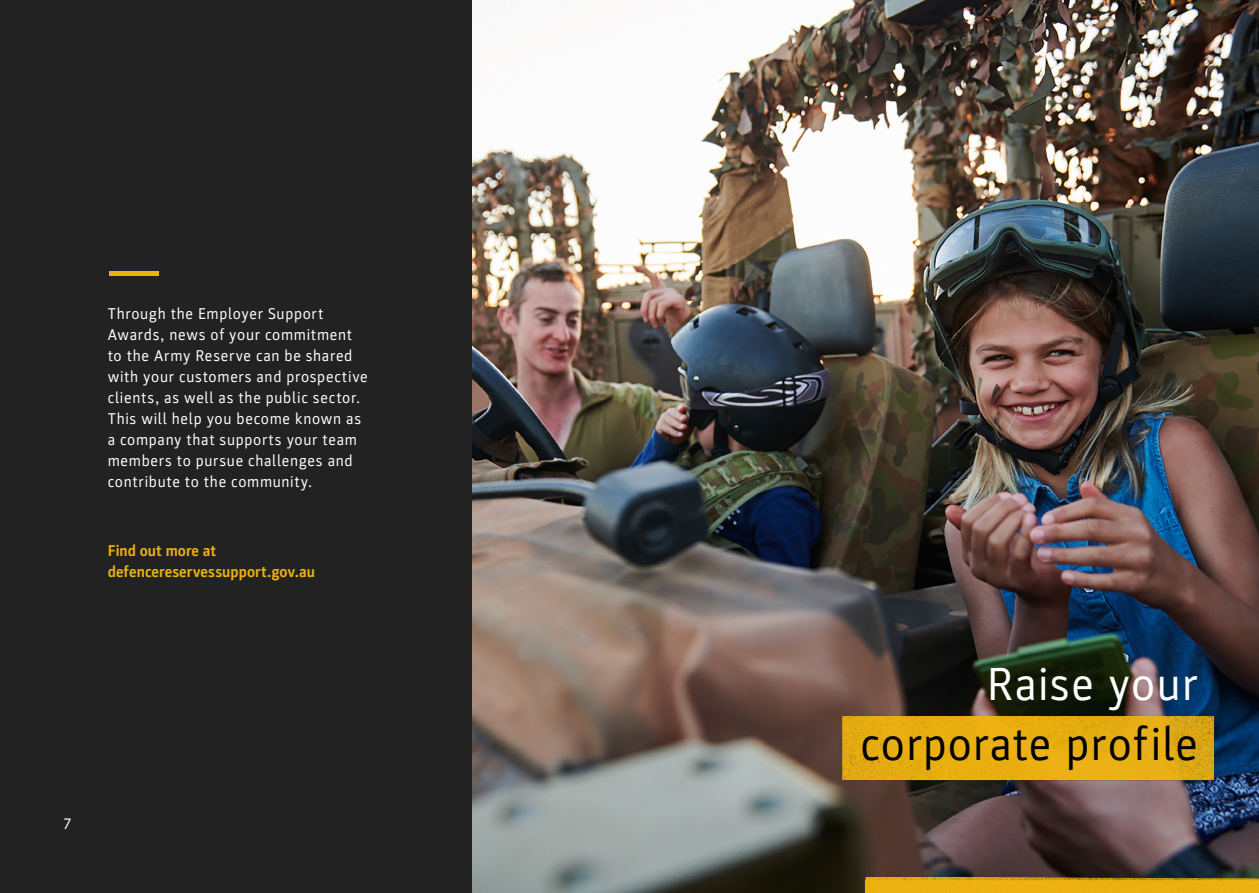
<style>
.page{position:relative;width:1259px;height:893px;background:#fff}
.page>*{position:absolute;margin:0;border:0;box-sizing:border-box;transform-origin:0 0}
.t1{font:46.5px "Parka";letter-spacing:.02em;color:#000}
.t2{font:46.5px "Parka";letter-spacing:.03em;color:#fff}
.t3{font:15.75px/21px "Parka";letter-spacing:.045em;color:#fff}
.t4{font:700 15.75px/21px "Parka";color:#eeb310}
.t5{font:15.6px "Parka";color:#fff}
</style>
<div class="page">
<div style="left:0;top:0;width:629px;height:893px;background:#222"></div>
<img style="left:472px;top:0;width:787px;height:893px">
<hr style="left:109px;top:272px;width:50px;height:4px;background:#eeb310">
<img style="left:831px;top:700px;width:385px;height:82px">
<img style="left:859px;top:877px;width:400px;height:16px">
<p class="t3" style="left:108px;top:303px;width:261px">Through the Employer Support<br>Awards, news of your commitment to the Army Reserve can be shared with your customers and prospective clients, as well as the public sector.<br>This will help you become known as a company that supports your team members to pursue challenges and contribute to the community.</p>
<p class="t4" style="left:108px;top:540px;width:209px">Find out more at defencereservessupport.gov.au</p>
<p class="t5" style="left:64px;top:815px;width:9px">7</p>
<h1 class="t2" style="left:987px;top:659px;width:212px">Raise your</h1>
<h1 class="t1" style="left:860px;top:719px;width:339px">corporate profile</h1>
</div>
